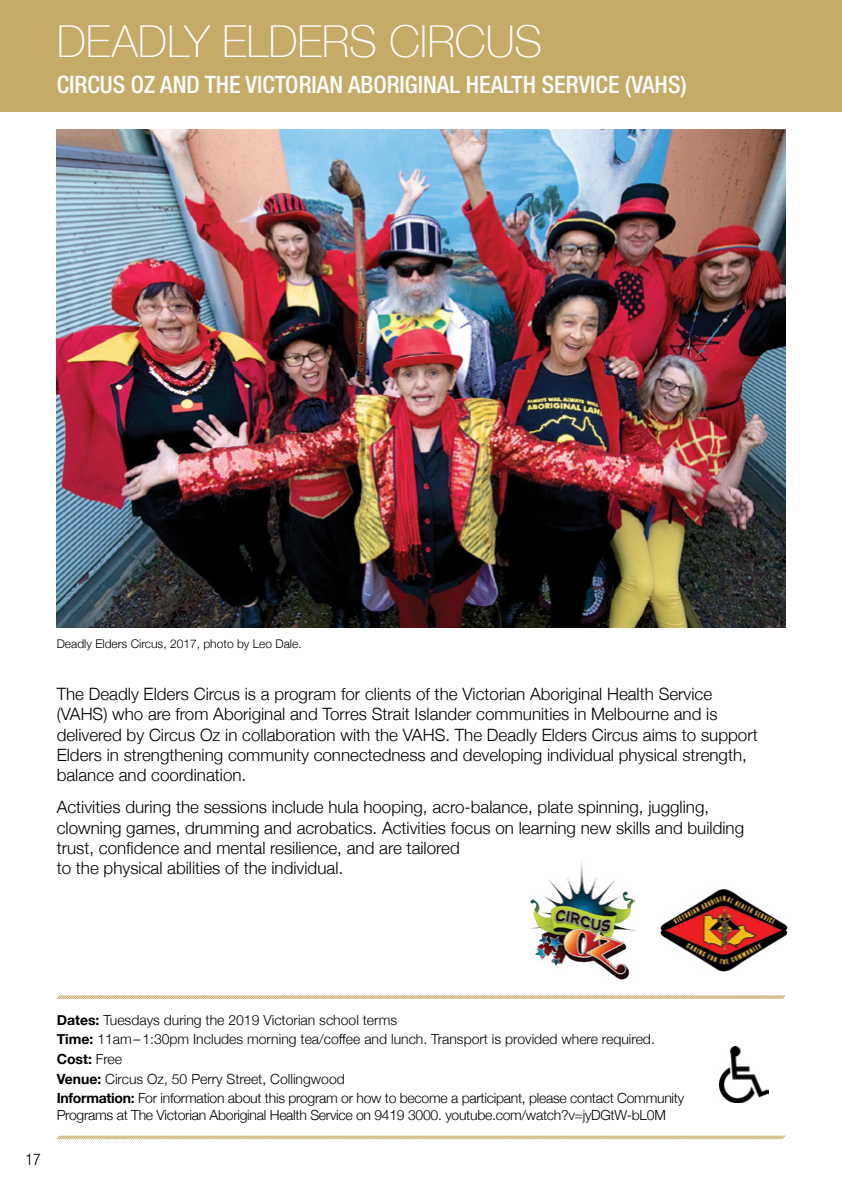
<style>
.page{position:relative;width:842px;height:1191px;background:#fff}
.page>*{position:absolute;margin:0;border:0;box-sizing:border-box;transform-origin:0 0}
.AD_TITLE{font:100 44px "Helvetica Neue";letter-spacing:-.005em;color:#fff}
.AD_SUB_TITLE{font:500 condensed 24px "Helvetica Neue LT Std";color:#fff}
.AD_BODY_COPY{font:300 17px/20.4px "Helvetica Neue";color:#000}
.t1{font:300 condensed 16px "Helvetica Neue LT Std";color:#000}
.AD_DETAILS{font:300 14px/16.8px "Helvetica Neue";letter-spacing:-.02em;color:#000}
.AD_DETAILS-2{font:300 14px "Helvetica Neue";color:#000}
.AD_DETAILS-3{font:700 14px "Helvetica Neue";color:#000}
.IMAGE_CREDIT{font:300 12px "Helvetica Neue";color:#000}
.s1{font-weight:700}
.s2{font-weight:300}
</style>
<div class="page">
<div style="left:0;top:0;width:842px;height:112px;background:#c5aa68"></div>
<svg style="left:56px;top:995px;width:730px;height:4px;background:#dbcba3"></svg>
<svg style="left:56px;top:1135px;width:730px;height:5px"></svg>
<img style="left:57px;top:130px;width:728px;height:497px">
<img style="left:660px;top:889px;width:128px;height:83px">
<img style="left:531px;top:862px;width:103px;height:117px">
<img style="left:719px;top:1046px;width:49px;height:56px">
<p class="AD_TITLE" style="left:57px;top:8px;width:487px">DEADLY ELDERS CIRCUS</p>
<p class="AD_SUB_TITLE" style="left:57px;top:70px;width:631px">CIRCUS OZ AND THE VICTORIAN ABORIGINAL HEALTH SERVICE (VAHS)</p>
<p class="IMAGE_CREDIT" style="left:57px;top:634px;width:246px">Deadly Elders Circus, 2017, photo by Leo Dale.</p>
<p class="AD_BODY_COPY" style="left:57px;top:682px;width:702px">The Deadly Elders Circus is a program for clients of the Victorian Aboriginal Health Service (VAHS) who are from Aboriginal and Torres Strait Islander communities in Melbourne and is delivered by Circus Oz in collaboration with the VAHS. The Deadly Elders Circus aims to support Elders in strengthening community connectedness and developing individual physical strength, balance and coordination.</p>
<p class="AD_BODY_COPY" style="left:57px;top:795px;width:689px">Activities during the sessions include hula hooping, acro-balance, plate spinning, juggling, clowning games, drumming and acrobatics. Activities focus on learning new skills and building trust, confidence and mental resilience, and are tailored<br>to the physical abilities of the individual.</p>
<p class="t1" style="left:26px;top:1150px;width:17px">17</p>
<p class="AD_DETAILS-2" style="left:57px;top:1008px;width:342px"><span class="s1">Dates:</span> Tuesdays during the 2019 Victorian school terms</p>
<p class="AD_DETAILS-2" style="left:57px;top:1028px;width:600px"><span class="s1">Time:</span> 11am–1:30pm Includes morning tea/coffee and lunch. Transport is provided where required.</p>
<p class="AD_DETAILS-3" style="left:57px;top:1048px;width:67px">Cost: <span class="s2">Free</span></p>
<p class="AD_DETAILS-2" style="left:57px;top:1067px;width:290px"><span class="s1">Venue:</span> Circus Oz, 50 Perry Street, Collingwood</p>
<p class="AD_DETAILS" style="left:57px;top:1088px;width:629px"><span class="s1">Information:</span> For information about this program or how to become a participant, please contact Community<br>Programs at The Victorian Aboriginal Health Service on 9419 3000. youtube.com/watch?v=jyDGtW-bL0M</p>
</div>
